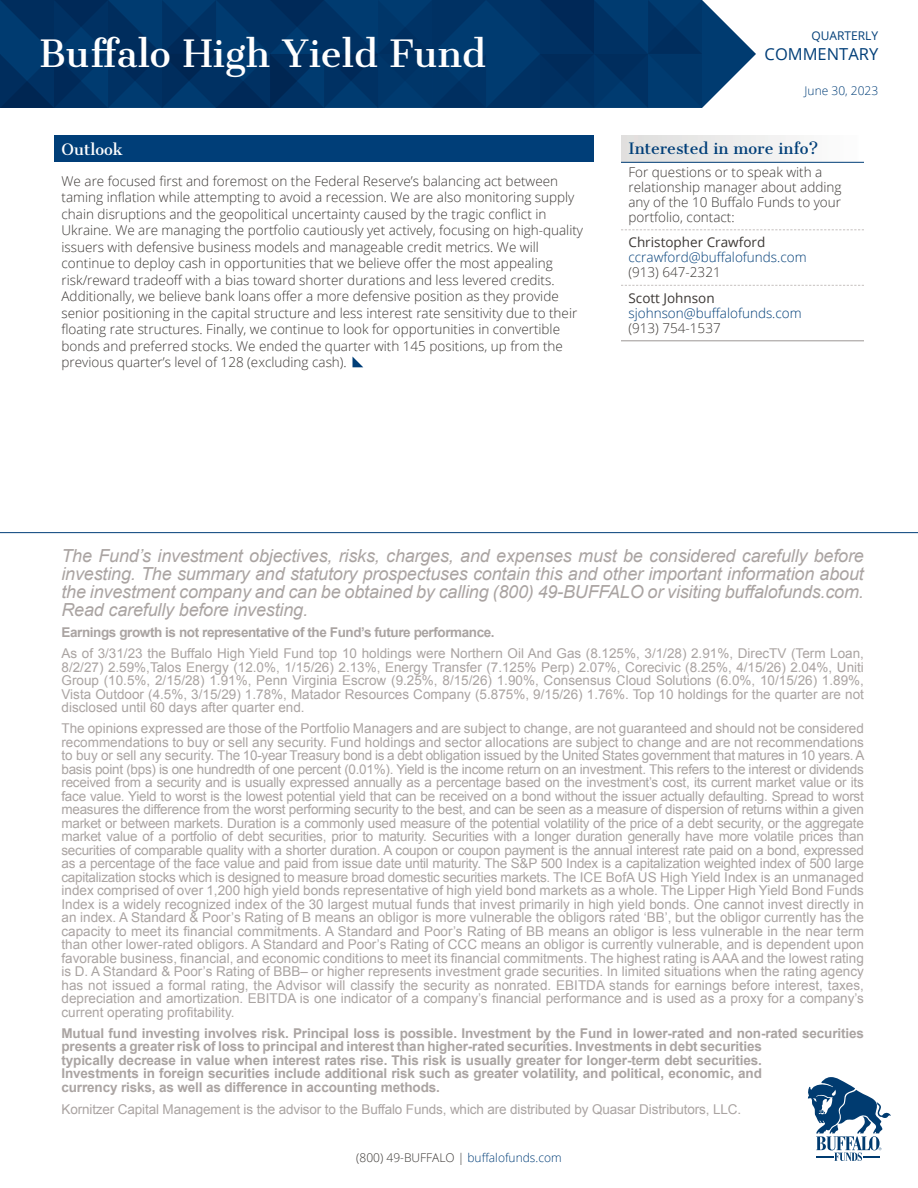
<style>
.page{position:relative;width:918px;height:1188px;background:#fff}
.page>*{position:absolute;margin:0;border:0;box-sizing:border-box;transform-origin:0 0}
.t1{font:36px "Cantata One";color:#fff}
.t2{font:italic 18px/18px "Arial";letter-spacing:-.01em;color:#aaa4a2;text-align:justify}
.t3{font:16.5px "Open Sans";color:#003e78}
.t4{font:15px "Cantata One";color:#003e78}
.t5{font:15px "Cantata One";color:#fff}
.t6{font:13.5px/13.5px "Arial";letter-spacing:-.005em;color:#aaa4a2;text-align:justify}
.TBD{font:300 13.5px/16.5px "Open Sans";color:#3c3835}
.t7{font:700 13.5px/13.5px "Arial";letter-spacing:-.01em;color:#aaa4a2}
.t8{font:700 13.5px "Arial";letter-spacing:-.03em;color:#aaa4a2}
.TBD-2{font:300 13.5px/15px "Open Sans";color:#003e78}
.TBD2{font:300 13.5px/15px "Open Sans";color:#003e78}
.t9{font:300 12px "Open Sans";color:#3c3835}
.t10{font:300 12px "Open Sans";color:#003e78}
.t11{font:12px "Open Sans";color:#003e78}
.s1{font-weight:400;color:#3c3835}
.s2{color:#3c3835}
.s3{color:#003e78}
</style>
<div class="page">
<svg style="left:0;top:0;width:756px;height:108px;background:#083a6b"></svg>
<svg style="left:807px;top:1077px;width:84px;height:84px"></svg>
<hr style="left:0;top:532px;width:918px;height:1px;background:#003e78">
<div style="left:621px;top:136px;width:243px;height:26px;background:linear-gradient(to right,#dedddc,#fefefe)"></div>
<hr style="left:621px;top:162px;width:243px;height:1px;background:#003e78">
<svg style="left:621px;top:229px;width:243px;height:1px"></svg>
<svg style="left:621px;top:285px;width:243px;height:1px"></svg>
<hr style="left:621px;top:340px;width:243px;height:1px;background:#9c9694">
<div style="left:54px;top:135px;width:540px;height:27px;background:#003e78"></div>
<svg style="left:352px;top:357px;width:11px;height:10px"></svg>
<h1 class="t1" style="left:39px;top:31px;width:448px">Buffalo High Yield Fund</h1>
<p class="t11" style="left:812px;top:28px;width:68px">QUARTERLY</p>
<p class="t3" style="left:765px;top:43px;width:115px">COMMENTARY</p>
<p class="t10" style="left:805px;top:82px;width:75px">June 30, 2023</p>
<p class="t5" style="left:62px;top:140px;width:63px">Outlook</p>
<p class="TBD" style="left:62px;top:172px;width:523px">We are focused first and foremost on the Federal Reserve’s balancing act between taming inflation while attempting to avoid a recession. We are also monitoring supply chain disruptions and the geopolitical uncertainty caused by the tragic conflict in Ukraine. We are managing the portfolio cautiously yet actively, focusing on high-quality issuers with defensive business models and manageable credit metrics. We will continue to deploy cash in opportunities that we believe offer the most appealing risk/reward tradeoff with a bias toward shorter durations and less levered credits.<br>Additionally, we believe bank loans offer a more defensive position as they provide senior positioning in the capital structure and less interest rate sensitivity due to their floating rate structures. Finally, we continue to look for opportunities in convertible bonds and preferred stocks. We ended the quarter with 145 positions, up from the previous quarter’s level of 128 (excluding cash).</p>
<h2 class="t4" style="left:628px;top:140px;width:191px">Interested in more info?</h2>
<p class="TBD" style="left:628px;top:164px;width:214px;line-height:15px">For questions or to speak with a relationship manager about adding any of the 10 Buffalo Funds to your portfolio, contact:</p>
<p class="TBD-2" style="left:628px;top:235px;width:180px"><span class="s1">Christopher Crawford </span>ccrawford@buffalofunds.com <span class="s2">(913) 647-2321</span></p>
<p class="TBD2" style="left:628px;top:290px;width:175px"><span class="s1">Scott Johnson </span>sjohnson@buffalofunds.com <span class="s2">(913) 754-1537</span></p>
<p class="t2" style="left:62px;top:547px;width:804px">The Fund’s investment objectives, risks, charges, and expenses must be considered carefully before investing. The summary and statutory prospectuses contain this and other important information about the investment company and can be obtained by calling (800) 49-BUFFALO or visiting buffalofunds.com.<br>Read carefully before investing.</p>
<p class="t8" style="left:62px;top:624px;width:435px">Earnings growth is not representative of the Fund’s future performance.</p>
<p class="t6" style="left:62px;top:647px;width:804px">As of 3/31/23 the Buffalo High Yield Fund top 10 holdings were Northern Oil And Gas (8.125%, 3/1/28) 2.91%, DirecTV (Term Loan, 8/2/27) 2.59%,Talos Energy (12.0%, 1/15/26) 2.13%, Energy Transfer (7.125% Perp) 2.07%, Corecivic (8.25%, 4/15/26) 2.04%, Uniti Group (10.5%, 2/15/28) 1.91%, Penn Virginia Escrow (9.25%, 8/15/26) 1.90%, Consensus Cloud Solutions (6.0%, 10/15/26) 1.89%, Vista Outdoor (4.5%, 3/15/29) 1.78%, Matador Resources Company (5.875%, 9/15/26) 1.76%. Top 10 holdings for the quarter are not disclosed until 60 days after quarter end.</p>
<p class="t6" style="left:62px;top:722px;width:805px">The opinions expressed are those of the Portfolio Managers and are subject to change, are not guaranteed and should not be considered recommendations to buy or sell any security. Fund holdings and sector allocations are subject to change and are not recommendations to buy or sell any security. The 10-year Treasury bond is a debt obligation issued by the United States government that matures in 10 years. A basis point (bps) is one hundredth of one percent (0.01%). Yield is the income return on an investment. This refers to the interest or dividends received from a security and is usually expressed annually as a percentage based on the investment’s cost, its current market value or its face value. Yield to worst is the lowest potential yield that can be received on a bond without the issuer actually defaulting. Spread to worst measures the difference from the worst performing security to the best, and can be seen as a measure of dispersion of returns within a given market or between markets. Duration is a commonly used measure of the potential volatility of the price of a debt security, or the aggregate market value of a portfolio of debt securities, prior to maturity. Securities with a longer duration generally have more volatile prices than securities of comparable quality with a shorter duration. A coupon or coupon payment is the annual interest rate paid on a bond, expressed as a percentage of the face value and paid from issue date until maturity. The S&amp;P 500 Index is a capitalization weighted index of 500 large capitalization stocks which is designed to measure broad domestic securities markets. The ICE BofA US High Yield Index is an unmanaged index comprised of over 1,200 high yield bonds representative of high yield bond markets as a whole. The Lipper High Yield Bond Funds Index is a widely recognized index of the 30 largest mutual funds that invest primarily in high yield bonds. One cannot invest directly in an index. A Standard &amp; Poor’s Rating of B means an obligor is more vulnerable the obligors rated ‘BB’, but the obligor currently has the capacity to meet its financial commitments. A Standard and Poor’s Rating of BB means an obligor is less vulnerable in the near term than other lower-rated obligors. A Standard and Poor’s Rating of CCC means an obligor is currently vulnerable, and is dependent upon favorable business, financial, and economic conditions to meet its financial commitments. The highest rating is AAA and the lowest rating is D. A Standard &amp; Poor’s Rating of BBB– or higher represents investment grade securities. In limited situations when the rating agency has not issued a formal rating, the Advisor will classify the security as nonrated. EBITDA stands for earnings before interest, taxes, depreciation and amortization. EBITDA is one indicator of a company’s financial performance and is used as a proxy for a company’s current operating profitability.</p>
<p class="t7" style="left:62px;top:1027px;width:804px">Mutual fund investing involves risk. Principal loss is possible. Investment by the Fund in lower-rated and non-rated securities presents a greater risk of loss to principal and interest than higher-rated securities. Investments in debt securities<br>typically decrease in value when interest rates rise. This risk is usually greater for longer-term debt securities.<br>Investments in foreign securities include additional risk such as greater volatility, and political, economic, and<br>currency risks, as well as difference in accounting methods.</p>
<p class="t6" style="left:62px;top:1103px;width:681px">Kornitzer Capital Management is the advisor to the Buffalo Funds, which are distributed by Quasar Distributors, LLC.</p>
<p class="t9" style="left:356px;top:1149px;width:207px">(800) 49-BUFFALO | <span class="s3">buffalofunds.com</span></p>
</div>
